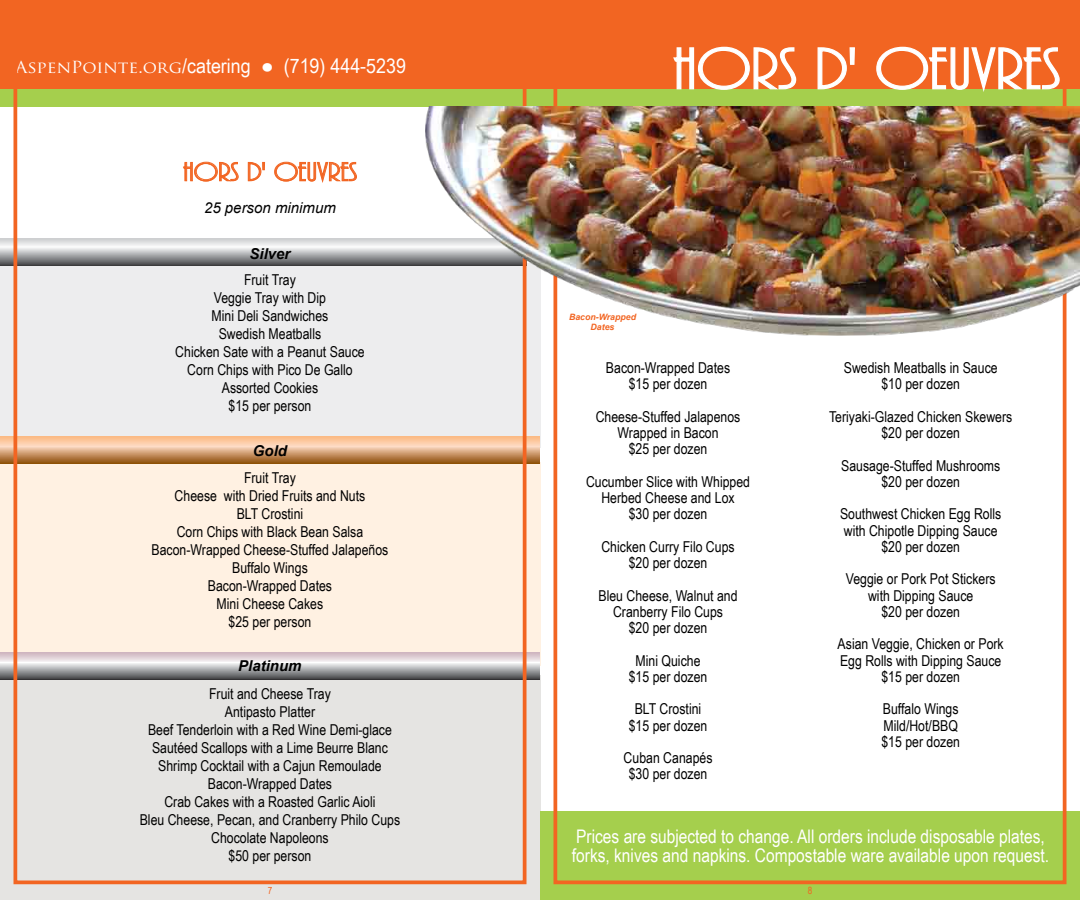
<style>
.page{position:relative;width:1080px;height:900px;background:#fff}
.page>*{position:absolute;margin:0;border:0;box-sizing:border-box;transform-origin:0 0}
.t1{font:61.25px "BONNIE";color:#fff;scale:1.21 1}
.t2{font:27.5px "BONNIE";color:#f26522;scale:1.21 1}
.t3{font:20px "Arial Narrow";color:#fff;scale:1.09 1}
.t4{font:18.75px/18.8px "Arial Narrow";color:#fff}
.t5{font:15px/18px "Arial Narrow";color:#000;text-align:center}
.t6{font:italic 700 15px "Arial";color:#000}
.t7{font:italic 15px "Arial";color:#000}
.t8{font:10px "Arial Narrow";color:#f26522}
.t9{font:italic 700 8.75px/10.5px "Arial";color:#f26522;text-align:center}
.s1{font-family:"Trajan Pro";font-size:16.25px}
</style>
<div class="page">
<div style="left:0;top:676px;width:541px;height:224px;background:#e5e4e2"></div>
<div style="left:0;top:462px;width:541px;height:204px;background:#fff1e2"></div>
<div style="left:0;top:263px;width:541px;height:185px;background:#ededee"></div>
<svg style="left:0;top:239px;width:426px;height:27px;background:#b0b1b2"></svg>
<div style="left:540px;top:811px;width:540px;height:89px;background:#a5cf4d"></div>
<div style="left:0;top:18px;width:1080px;height:89px;background:#a5cf4d"></div>
<div style="left:0;top:0;width:1080px;height:89px;background:#f26522"></div>
<svg style="left:673px;top:46px;width:124px;height:44px"></svg>
<svg style="left:817px;top:47px;width:38px;height:43px"></svg>
<svg style="left:876px;top:46px;width:184px;height:45px"></svg>
<svg style="left:183px;top:162px;width:56px;height:20px"></svg>
<svg style="left:248px;top:162px;width:17px;height:19px"></svg>
<svg style="left:274px;top:162px;width:83px;height:20px"></svg>
<div style="left:553px;top:11px;width:513px;height:873px;border:4px solid #f26522"></div>
<svg style="left:0;top:437px;width:540px;height:26px;background:#d9a77b"></svg>
<svg style="left:0;top:652px;width:540px;height:27px;background:#b8b3b6"></svg>
<div style="left:14px;top:11px;width:512px;height:873px;border:4px solid #f26522"></div>
<img style="left:426px;top:107px;width:654px;height:228px">
<h3 class="t3" style="left:15px;top:51px;width:360px"><span class="s1">AspenPointe.org</span>/catering ● (719) 444-5239</h3>
<h2 class="t2" style="left:183px;top:158px;width:145px">HORS D' OEUVRES</h2>
<p class="t7" style="left:204px;top:198px;width:133px">25 person minimum</p>
<p class="t6" style="left:250px;top:244px;width:42px">Silver</p>
<p class="t5" style="left:175px;top:270px;width:191px">Fruit Tray<br>Veggie Tray with Dip<br>Mini Deli Sandwiches<br>Swedish Meatballs<br>Chicken Sate with a Peanut Sauce<br>Corn Chips with Pico De Gallo<br>Assorted Cookies<br>$15 per person</p>
<p class="t6" style="left:253px;top:440px;width:36px">Gold</p>
<p class="t5" style="left:152px;top:468px;width:238px">Fruit Tray<br>Cheese with Dried Fruits and Nuts<br>BLT Crostini<br>Corn Chips with Black Bean Salsa<br>Bacon-Wrapped Cheese-Stuffed Jalapeños<br>Buffalo Wings<br>Bacon-Wrapped Dates<br>Mini Cheese Cakes<br>$25 per person</p>
<p class="t6" style="left:238px;top:656px;width:65px">Platinum</p>
<p class="t5" style="left:140px;top:684px;width:262px">Fruit and Cheese Tray<br>Antipasto Platter<br>Beef Tenderloin with a Red Wine Demi-glace<br>Sautéed Scallops with a Lime Beurre Blanc<br>Shrimp Cocktail with a Cajun Remoulade<br>Bacon-Wrapped Dates<br>Crab Cakes with a Roasted Garlic Aioli<br>Bleu Cheese, Pecan, and Cranberry Philo Cups<br>Chocolate Napoleons<br>$50 per person</p>
<h1 class="t1" style="left:673px;top:38px;width:321px">HORS D' OEUVRES</h1>
<p class="t9" style="left:569px;top:312px;width:68px">Bacon-Wrapped<br>Dates</p>
<p class="t5" style="left:606px;top:359px;width:126px;line-height:16.2px">Bacon-Wrapped Dates $15 per dozen</p>
<p class="t5" style="left:596px;top:408px;width:146px;line-height:16.2px">Cheese-Stuffed Jalapenos<br>Wrapped in Bacon<br>$25 per dozen</p>
<p class="t5" style="left:586px;top:473px;width:166px;line-height:16.2px">Cucumber Slice with Whipped<br>Herbed Cheese and Lox<br>$30 per dozen</p>
<p class="t5" style="left:601px;top:538px;width:135px;line-height:16.2px">Chicken Curry Filo Cups $20 per dozen</p>
<p class="t5" style="left:599px;top:587px;width:141px;line-height:16.2px">Bleu Cheese, Walnut and<br>Cranberry Filo Cups<br>$20 per dozen</p>
<p class="t5" style="left:629px;top:652px;width:80px;line-height:16.2px">Mini Quiche $15 per dozen</p>
<p class="t5" style="left:629px;top:700px;width:80px;line-height:16.2px">BLT Crostini $15 per dozen</p>
<p class="t5" style="left:624px;top:749px;width:90px;line-height:16.2px">Cuban Canapés $30 per dozen</p>
<p class="t5" style="left:844px;top:359px;width:155px;line-height:16.2px">Swedish Meatballs in Sauce $10 per dozen</p>
<p class="t5" style="left:829px;top:408px;width:185px;line-height:16.2px">Teriyaki-Glazed Chicken Skewers $20 per dozen</p>
<p class="t5" style="left:841px;top:457px;width:161px;line-height:16.2px">Sausage-Stuffed Mushrooms $20 per dozen</p>
<p class="t5" style="left:840px;top:505px;width:163px;line-height:16.2px">Southwest Chicken Egg Rolls with Chipotle Dipping Sauce $20 per dozen</p>
<p class="t5" style="left:846px;top:570px;width:151px;line-height:16.2px">Veggie or Pork Pot Stickers with Dipping Sauce<br>$20 per dozen</p>
<p class="t5" style="left:838px;top:635px;width:168px;line-height:16.2px">Asian Veggie, Chicken or Pork<br>Egg Rolls with Dipping Sauce $15 per dozen</p>
<p class="t5" style="left:881px;top:700px;width:80px;line-height:16.2px;text-align:left">Buffalo Wings<br>Mild/Hot/BBQ $15 per dozen</p>
<p class="t4" style="left:572px;top:827px;width:479px">Prices are subjected to change. All orders include disposable plates, forks, knives and napkins. Compostable ware available upon request.</p>
<p class="t8" style="left:268px;top:883px;width:6px">7</p>
<p class="t8" style="left:808px;top:883px;width:6px">8</p>
</div>
